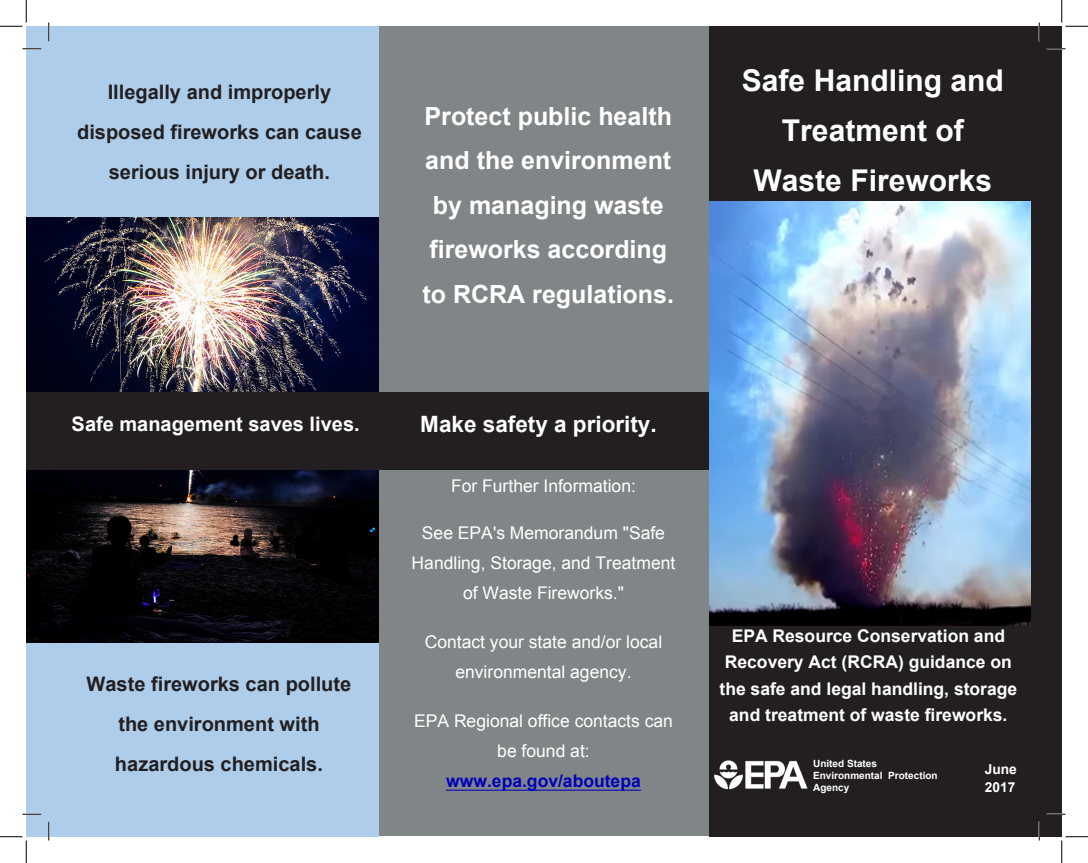
<style>
.page{position:relative;width:1088px;height:863px;background:#fff}
.page>*{position:absolute;margin:0;border:0;box-sizing:border-box;transform-origin:0 0}
.t1{font:700 30px/50px "Arial";color:#fff;text-align:center}
.t2{font:700 25px/44.5px "Arial";color:#fff;text-align:center}
.t3{font:700 22.5px "Arial";color:#fff}
.t4{font:700 20px/40px "Arial";color:#231f20;text-align:center}
.t5{font:700 20px "Arial";color:#fff}
.t6{font:17.5px/30px "Arial";color:#fff;text-align:center}
.t7{font:700 17.5px/26.2px "Arial";color:#fff;text-align:center}
.t8{font:700 13.75px/17.8px "Arial";color:#fff}
.t9{font:700 10px/12px "Arial";color:#fff}
.s1{font-weight:700;color:#00b}
</style>
<div class="page">
<div style="left:379px;top:26px;width:330px;height:809px;background:#808588"></div>
<div style="left:26px;top:26px;width:353px;height:810px;background:#adcdea"></div>
<img style="left:26px;top:218px;width:353px;height:424px">
<div style="left:26px;top:393px;width:683px;height:77px;background:#231f20"></div>
<div style="left:709px;top:26px;width:352px;height:810px;background:#231f20"></div>
<img style="left:714px;top:760px;width:94px;height:30px">
<svg style="left:22px;top:48px;width:19px;height:2px"></svg>
<svg style="left:1046px;top:48px;width:19px;height:2px"></svg>
<svg style="left:22px;top:813px;width:19px;height:2px"></svg>
<svg style="left:1046px;top:813px;width:19px;height:2px"></svg>
<svg style="left:48px;top:22px;width:2px;height:19px"></svg>
<svg style="left:48px;top:821px;width:2px;height:19px"></svg>
<svg style="left:1038px;top:22px;width:2px;height:19px"></svg>
<svg style="left:1038px;top:821px;width:2px;height:19px"></svg>
<svg style="left:0;top:0;width:27px;height:27px"></svg>
<svg style="left:0;top:836px;width:27px;height:26px"></svg>
<svg style="left:1061px;top:0;width:27px;height:27px"></svg>
<svg style="left:1061px;top:836px;width:27px;height:26px"></svg>
<img style="left:709px;top:201px;width:321px;height:424px">
<hr style="left:446px;top:789px;width:195px;height:1px;background:#00b">
<p class="t4" style="left:77px;top:72px;width:286px">Illegally and improperly disposed fireworks can cause serious injury or death.</p>
<p class="t5" style="left:72px;top:411px;width:289px">Safe management saves lives.</p>
<p class="t4" style="left:87px;top:664px;width:266px">Waste fireworks can pollute the environment with hazardous chemicals.</p>
<p class="t2" style="left:422px;top:94px;width:253px">Protect public health and the environment by managing waste fireworks according to RCRA regulations.</p>
<p class="t3" style="left:420px;top:409px;width:238px">Make safety a priority.</p>
<p class="t6" style="left:451px;top:471px;width:186px">For Further Information:</p>
<p class="t6" style="left:411px;top:518px;width:265px">See EPA's Memorandum "Safe<br>Handling, Storage, and Treatment of Waste Fireworks."</p>
<p class="t6" style="left:425px;top:627px;width:239px">Contact your state and/or local environmental agency.</p>
<p class="t6" style="left:414px;top:705px;width:260px">EPA Regional office contacts can be found at: <span class="s1">www.epa.gov/aboutepa</span></p>
<p class="t1" style="left:742px;top:57px;width:263px">Safe Handling and<br>Treatment of<br>Waste Fireworks</p>
<p class="t7" style="left:719px;top:623px;width:299px">EPA Resource Conservation and Recovery Act (RCRA) guidance on the safe and legal handling, storage and treatment of waste fireworks.</p>
<p class="t9" style="left:813px;top:757px;width:126px">United States<br>Environmental Protection<br>Agency</p>
<p class="t8" style="left:984px;top:760px;width:34px">June<br>2017</p>
</div>
